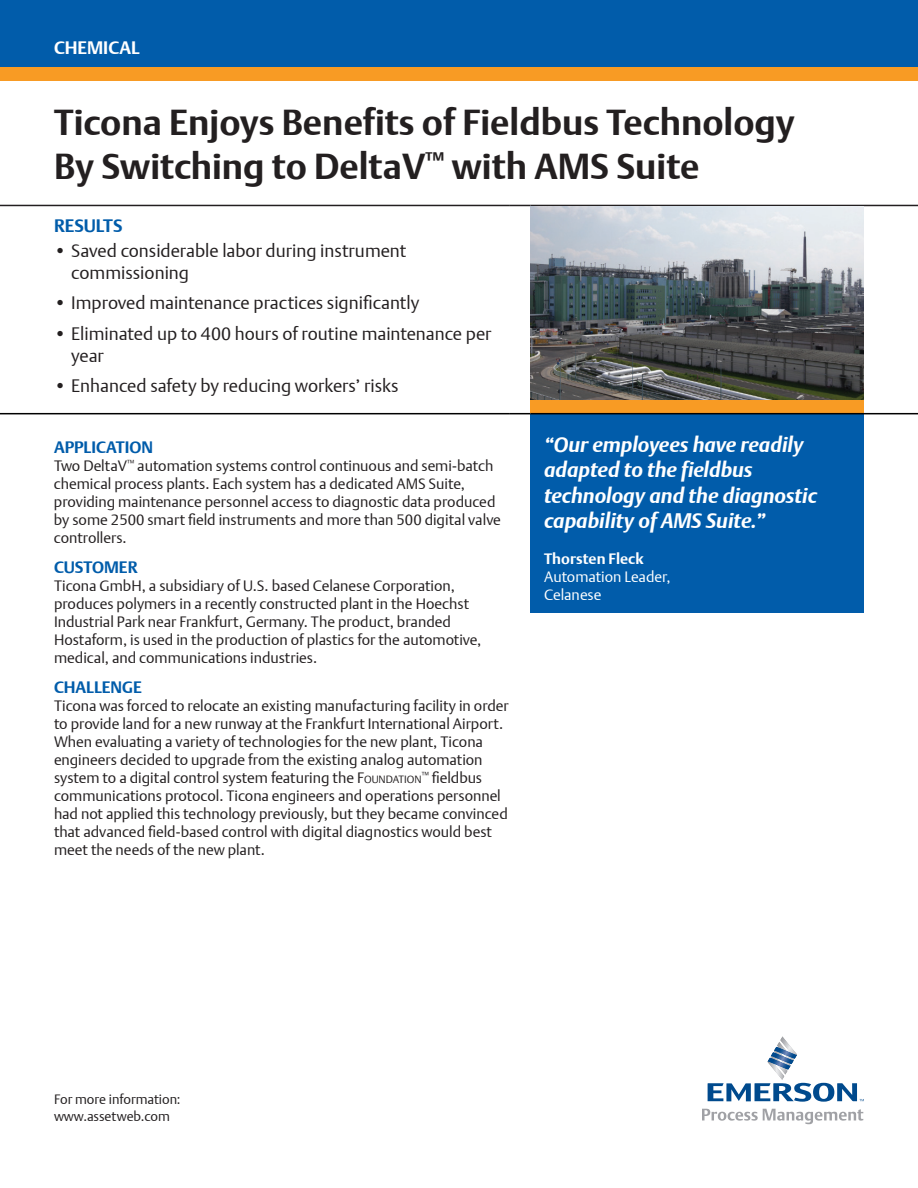
<style>
.page{position:relative;width:918px;height:1188px;background:#fff}
.page>*{position:absolute;margin:0;border:0;box-sizing:border-box;transform-origin:0 0}
.t1{font:700 36px/43.2px "DTL Argo T";color:#231f20}
.t2{font:italic 700 21px/25.2px "DTL Argo T";color:#fff}
.t3{font:18px/21.6px "DTL Argo T Light";color:#231f20}
.t4{font:700 18px "DTL Argo T";color:#fff}
.t5{font:700 18px "DTL Argo T";color:#015caa}
.t6{font:700 16.5px "DTL Argo T";color:#015caa}
.t7{font:15px/18px "DTL Argo T Light";color:#231f20}
.t8{font:15px/18px "DTL Argo T Light";letter-spacing:-.005em;color:#fff}
.t9{font:700 15px "DTL Argo T";color:#fff}
.t10{font:13.5px/16.2px "DTL Argo T Light";color:#231f20}
.s1{font-size:10.5px}
</style>
<div class="page">
<div style="left:0;top:0;width:918px;height:68px;background:#015caa"></div>
<div style="left:0;top:68px;width:918px;height:13px;background:#f89b24"></div>
<div style="left:531px;top:400px;width:333px;height:13px;background:#f89b24"></div>
<div style="left:531px;top:414px;width:333px;height:199px;background:#015caa"></div>
<svg style="left:708px;top:1036px;width:156px;height:66px"></svg>
<svg style="left:702px;top:1109px;width:161px;height:15px"></svg>
<hr style="left:0;top:205px;width:54px;height:1px;background:#231f20">
<hr style="left:54px;top:205px;width:455px;height:1px;background:#231f20">
<svg style="left:509px;top:205px;width:22px;height:1px"></svg>
<hr style="left:531px;top:205px;width:333px;height:1px;background:#231f20">
<hr style="left:864px;top:205px;width:54px;height:1px;background:#231f20">
<hr style="left:0;top:413px;width:54px;height:1px;background:#000">
<hr style="left:54px;top:413px;width:455px;height:1px;background:#000">
<svg style="left:509px;top:413px;width:22px;height:1px"></svg>
<hr style="left:531px;top:413px;width:333px;height:1px;background:#000">
<hr style="left:864px;top:413px;width:54px;height:1px;background:#000">
<img style="left:531px;top:206px;width:333px;height:194px">
<p class="t4" style="left:54px;top:37px;width:87px">chemical</p>
<h1 class="t1" style="left:54px;top:101px;width:742px">Ticona Enjoys Benefits of Fieldbus Technology<br>By Switching to DeltaV<sup>™</sup> with AM S Suite</h1>
<p class="t5" style="left:54px;top:215px;width:70px">RESULTS</p>
<p class="t3" style="left:71px;top:240px;width:336px;text-indent:-17px">• Saved considerable labor during instrument commissioning</p>
<p class="t3" style="left:54px;top:292px;width:367px">• Improved maintenance practices significantly</p>
<p class="t3" style="left:71px;top:323px;width:422px;text-indent:-17px">• Eliminated up to 400 hours of routine maintenance per year</p>
<p class="t3" style="left:54px;top:375px;width:346px">• Enhanced safety by reducing workers’ risks</p>
<p class="t6" style="left:54px;top:438px;width:39px">APPLICA</p>
<p class="t6" style="left:116px;top:438px;width:39px">TION</p>
<p class="t7" style="left:54px;top:457px;width:449px">Two DeltaV<sup>™</sup> automation systems control continuous and semi-batch chemical process plants. Each system has a dedicated AMS Suite, providing maintenance personnel access to diagnostic data produced by some 2500 smart field instruments and more than 500 digital valve controllers.</p>
<p class="t6" style="left:54px;top:558px;width:85px">CUSTOMER</p>
<p class="t7" style="left:54px;top:577px;width:429px">Ticona GmbH, a subsidiary of U.S. based Celanese Corporation, produces polymers in a recently constructed plant in the Hoechst Industrial Park near Frankfurt, Germany. The product, branded Hostaform, is used in the production of plastics for the automotive, medical, and communications industries.</p>
<p class="t6" style="left:54px;top:678px;width:11px">CHALLE</p>
<p class="t6" style="left:111px;top:678px;width:31px">NGE</p>
<p class="t7" style="left:54px;top:697px;width:456px">Ticona was forced to relocate an existing manufacturing facility in order to provide land for a new runway at the Frankfurt International Airport.<br>When evaluating a variety of technologies for the new plant, Ticona engineers decided to upgrade from the existing analog automation system to a digital control system featuring the F<span class="s1">OUNDATION</span><sup>™</sup> fieldbus communications protocol. Ticona engineers and operations personnel had not applied this technology previously, but they became convinced that advanced field-based control with digital diagnostics would best meet the needs of the new plant.</p>
<h2 class="t2" style="left:544px;top:432px;width:274px">“Our employees have readily adapted to the fieldbus technology and the diagnostic capability of AMS Suite.”</h2>
<p class="t9" style="left:544px;top:550px;width:101px">Thorsten Fleck</p>
<p class="t8" style="left:544px;top:567px;width:128px">Automation Leader,<br>Celanese</p>
<p class="t10" style="left:54px;top:1091px;width:128px">For more information: www.assetweb.com</p>
</div>
